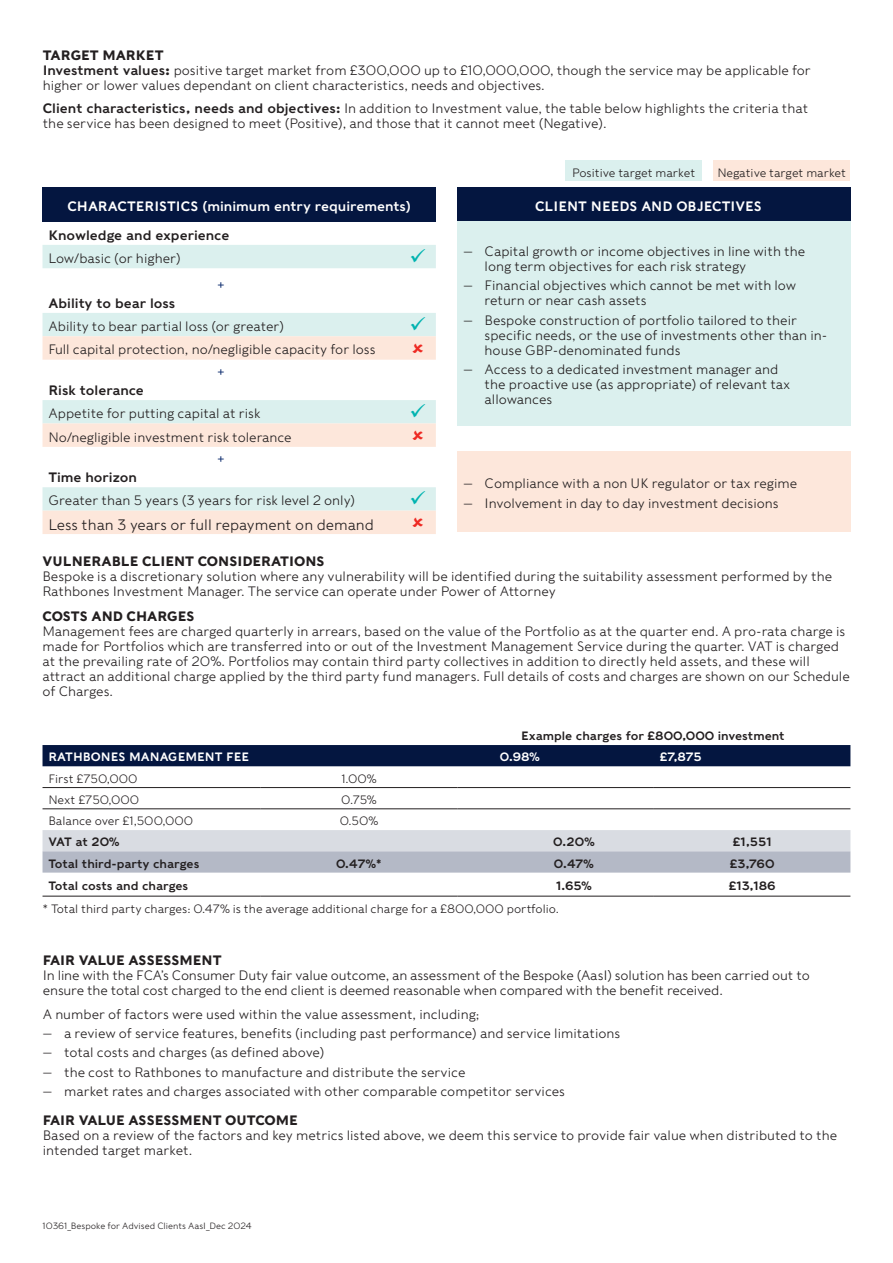
<style>
.page{position:relative;width:893px;height:1263px;background:#fff}
.page>*{position:absolute;margin:0;border:0;box-sizing:border-box;transform-origin:0 0}
.Table_text{font:300 15px "Rathbones Sans";color:#231f20}
.Table_text-2{font:300 15px "Rathbones Sans";color:#0d2c6e}
.Text{font:300 13.5px/15px "Rathbones Sans";color:#231f20}
.Table_text-3{font:300 13.5px "Rathbones Sans";color:#231f20}
.Heading{font:700 13.5px "Rathbones Sans";color:#231f20}
.Table_text_bold{font:13.5px "Rathbones Sans";color:#fff}
.Table_text-4{font:13.5px "Rathbones Sans";color:#231f20}
.Table_text-5{font:12px "Rathbones Sans";color:#231f20}
.Footnote{font:300 12px "Rathbones Sans";color:#231f20}
.Table_text-6{font:300 12px "Rathbones Sans";color:#231f20}
.Table_text-7{font:12px "Rathbones Sans";color:#fff}
.t1{font:300 9px "Rathbones Sans";color:#231f20}
.s1{font-weight:400}
.s2{font-weight:700}
.s3{font-family:"Guardian RTB Egyp";font-weight:400}
</style>
<div class="page">
<div style="left:43px;top:187px;width:393px;height:34px;background:#041640"></div>
<svg style="left:43px;top:245px;width:393px;height:91px;fill:#dff1f0"></svg>
<svg style="left:43px;top:336px;width:393px;height:198px"></svg>
<div style="left:457px;top:187px;width:394px;height:34px;background:#041640"></div>
<div style="left:457px;top:221px;width:394px;height:205px;background:#dbf0ee"></div>
<div style="left:457px;top:451px;width:394px;height:81px;background:#fde7db"></div>
<div style="left:566px;top:161px;width:136px;height:20px;background:#dbf0ee"></div>
<div style="left:714px;top:161px;width:136px;height:20px;background:#fde7db"></div>
<div style="left:43px;top:745px;width:807px;height:21px;background:#041640"></div>
<svg style="left:43px;top:830px;width:807px;height:43px"></svg>
<hr style="left:43px;top:787px;width:218px;height:1px;background:#231f20">
<hr style="left:261px;top:787px;width:196px;height:1px;background:#231f20">
<hr style="left:457px;top:787px;width:197px;height:1px;background:#231f20">
<hr style="left:654px;top:787px;width:196px;height:1px;background:#231f20">
<hr style="left:43px;top:808px;width:218px;height:1px;background:#231f20">
<hr style="left:261px;top:808px;width:196px;height:1px;background:#231f20">
<hr style="left:457px;top:808px;width:197px;height:1px;background:#231f20">
<hr style="left:654px;top:808px;width:196px;height:1px;background:#231f20">
<hr style="left:43px;top:896px;width:218px;height:1px;background:#231f20">
<hr style="left:261px;top:896px;width:196px;height:1px;background:#231f20">
<hr style="left:457px;top:896px;width:197px;height:1px;background:#231f20">
<hr style="left:654px;top:896px;width:196px;height:1px;background:#231f20">
<svg style="left:413px;top:343px;width:10px;height:10px"></svg>
<svg style="left:413px;top:430px;width:10px;height:10px"></svg>
<svg style="left:413px;top:518px;width:10px;height:9px"></svg>
<svg style="left:411px;top:248px;width:14px;height:14px"></svg>
<svg style="left:411px;top:316px;width:14px;height:14px"></svg>
<svg style="left:411px;top:404px;width:14px;height:13px"></svg>
<svg style="left:411px;top:491px;width:14px;height:13px"></svg>
<p class="Heading" style="left:43px;top:46px;width:122px">TARGET MARKET</p>
<p class="Text" style="left:43px;top:62px;width:770px"><span class="s1">Investment values</span><span class="s2">:</span> positive target market from £300,000 up to £10,000,000, though the service may be applicable for higher or lower values dependant on client characteristics, needs and objectives.</p>
<p class="Text" style="left:43px;top:101px;width:767px"><span class="s1">Client characteristics, needs and objectives:</span> In addition to Investment value, the table below highlights the criteria that the service has been designed to meet (Positive), and those that it cannot meet (Negative).</p>
<p class="Table_text_bold" style="left:67px;top:197px;width:345px">CHARACTERISTICS (minimum entry requirements)</p>
<p class="Table_text-4" style="left:49px;top:226px;width:182px">Knowledge and experience</p>
<p class="Table_text-3" style="left:49px;top:250px;width:134px">Low/basic (or higher)</p>
<p class="Table_text-2" style="left:218px;top:275px;width:8px">+</p>
<p class="Table_text-4" style="left:49px;top:294px;width:128px">Ability to bear loss</p>
<p class="Table_text-3" style="left:49px;top:318px;width:237px">Ability to bear partial loss (or greater)</p>
<p class="Table_text-3" style="left:49px;top:341px;width:329px">Full capital protection, no/negligible capacity for loss</p>
<p class="Table_text-2" style="left:218px;top:362px;width:8px">+</p>
<p class="Table_text-4" style="left:49px;top:381px;width:97px">Risk tolerance</p>
<p class="Table_text-3" style="left:49px;top:405px;width:213px">Appetite for putting capital at risk</p>
<p class="Table_text-3" style="left:49px;top:428px;width:245px">No/negligible investment risk tolerance</p>
<p class="Table_text-2" style="left:218px;top:449px;width:8px">+</p>
<p class="Table_text-4" style="left:49px;top:468px;width:90px">Time horizon</p>
<p class="Table_text-3" style="left:49px;top:492px;width:308px">Greater than 5 years (3 years for risk level 2 only)</p>
<p class="Table_text" style="left:49px;top:515px;width:327px">Less than 3 years or full repayment on demand</p>
<p class="Footnote" style="left:572px;top:165px;width:125px">Positive target market</p>
<p class="Footnote" style="left:717px;top:165px;width:130px">Negative target market</p>
<p class="Table_text_bold" style="left:535px;top:197px;width:228px">CLIENT NEEDS AND OBJECTIVES</p>
<p class="Text" style="left:485px;top:244px;width:322px;text-indent:-21px"><span class="s3">—</span> Capital growth or income objectives in line with the long term objectives for each risk strategy</p>
<p class="Text" style="left:485px;top:278px;width:313px;text-indent:-21px"><span class="s3">—</span> Financial objectives which cannot be met with low return or near cash assets</p>
<p class="Text" style="left:485px;top:312px;width:344px;text-indent:-21px"><span class="s3">—</span> Bespoke construction of portfolio tailored to their specific needs, or the use of investments other than in&shy;house GBP-denominated funds</p>
<p class="Text" style="left:485px;top:361px;width:307px;text-indent:-21px"><span class="s3">—</span> Access to a dedicated investment manager and the proactive use (as appropriate) of relevant tax allowances</p>
<p class="Text" style="left:463px;top:476px;width:335px"><span class="s3">—</span> Compliance with a non UK regulator or tax regime</p>
<p class="Text" style="left:463px;top:495px;width:317px"><span class="s3">—</span> Involvement in day to day investment decisions</p>
<p class="Heading" style="left:43px;top:552px;width:284px">VULNERABLE CLIENT CONSIDERATIONS</p>
<p class="Text" style="left:43px;top:568px;width:791px">Bespoke is a discretionary solution where any vulnerability will be identified during the suitability assessment performed by the<br>Rathbones Investment Manager. The service can operate under Power of Attorney</p>
<p class="Heading" style="left:43px;top:607px;width:154px">COSTS AND CHARGES</p>
<p class="Text" style="left:43px;top:623px;width:809px">Management fees are charged quarterly in arrears, based on the value of the Portfolio as at the quarter end. A pro-rata charge is made for Portfolios which are transferred into or out of the Investment Management Service during the quarter. VAT is charged at the prevailing rate of 20%. Portfolios may contain third party collectives in addition to directly held assets, and these will attract an additional charge applied by the third party fund managers. Full details of costs and charges are shown on our Schedule of Charges.</p>
<p class="Table_text-5" style="left:521px;top:728px;width:265px">Example charges for £800,000 investment</p>
<p class="Table_text-7" style="left:49px;top:749px;width:202px">RATHBONES MANAGEMENT FEE</p>
<p class="Table_text-7" style="left:500px;top:749px;width:41px">0.98%</p>
<p class="Table_text-7" style="left:660px;top:749px;width:43px">£7,875</p>
<p class="Table_text-6" style="left:49px;top:771px;width:91px">First £750,000</p>
<p class="Table_text-6" style="left:341px;top:771px;width:37px">1.00%</p>
<p class="Table_text-6" style="left:49px;top:792px;width:92px">Next £750,000</p>
<p class="Table_text-6" style="left:341px;top:792px;width:37px">0.75%</p>
<p class="Table_text-6" style="left:49px;top:813px;width:146px">Balance over £1,500,000</p>
<p class="Table_text-6" style="left:340px;top:813px;width:40px">0.50%</p>
<p class="Table_text-5" style="left:49px;top:834px;width:72px">VAT at 20%</p>
<p class="Table_text-5" style="left:553px;top:834px;width:43px">0.20%</p>
<p class="Table_text-5" style="left:733px;top:834px;width:40px">£1,551</p>
<p class="Table_text-5" style="left:49px;top:856px;width:152px">Total third-party charges</p>
<p class="Table_text-5" style="left:336px;top:856px;width:47px">0.47%*</p>
<p class="Table_text-5" style="left:554px;top:856px;width:41px">0.47%</p>
<p class="Table_text-5" style="left:730px;top:856px;width:46px">£3,760</p>
<p class="Table_text-5" style="left:49px;top:878px;width:141px">Total costs and charges</p>
<p class="Table_text-5" style="left:556px;top:878px;width:37px">1.65%</p>
<p class="Table_text-5" style="left:729px;top:878px;width:48px">£13,186</p>
<p class="Footnote" style="left:43px;top:902px;width:518px">* Total third party charges: 0.47% is the average additional charge for a £800,000 portfolio.</p>
<p class="Heading" style="left:43px;top:952px;width:180px">FAIR VALUE ASSESSMENT</p>
<p class="Text" style="left:43px;top:968px;width:768px">In line with the FCA’s Consumer Duty fair value outcome, an assessment of the Bespoke (AasI) solution has been carried out to ensure the total cost charged to the end client is deemed reasonable when compared with the benefit received.</p>
<p class="Text" style="left:43px;top:1006px;width:438px">A number of factors were used within the value assessment, including;</p>
<p class="Text" style="left:43px;top:1026px;width:579px"><span class="s3">—</span> a review of service features, benefits (including past performance) and service limitations</p>
<p class="Text" style="left:43px;top:1045px;width:283px"><span class="s3">—</span> total costs and charges (as defined above)</p>
<p class="Text" style="left:43px;top:1064px;width:424px"><span class="s3">—</span> the cost to Rathbones to manufacture and distribute the service</p>
<p class="Text" style="left:43px;top:1083px;width:524px"><span class="s3">—</span> market rates and charges associated with other comparable competitor services</p>
<p class="Heading" style="left:43px;top:1111px;width:257px">FAIR VALUE ASSESSMENT OUTCOME</p>
<p class="Text" style="left:43px;top:1127px;width:796px">Based on a review of the factors and key metrics listed above, we deem this service to provide fair value when distributed to the intended target market.</p>
<p class="t1" style="left:43px;top:1220px;width:211px">10361_Bespoke for Advised Clients AasI_Dec 2024</p>
</div>
